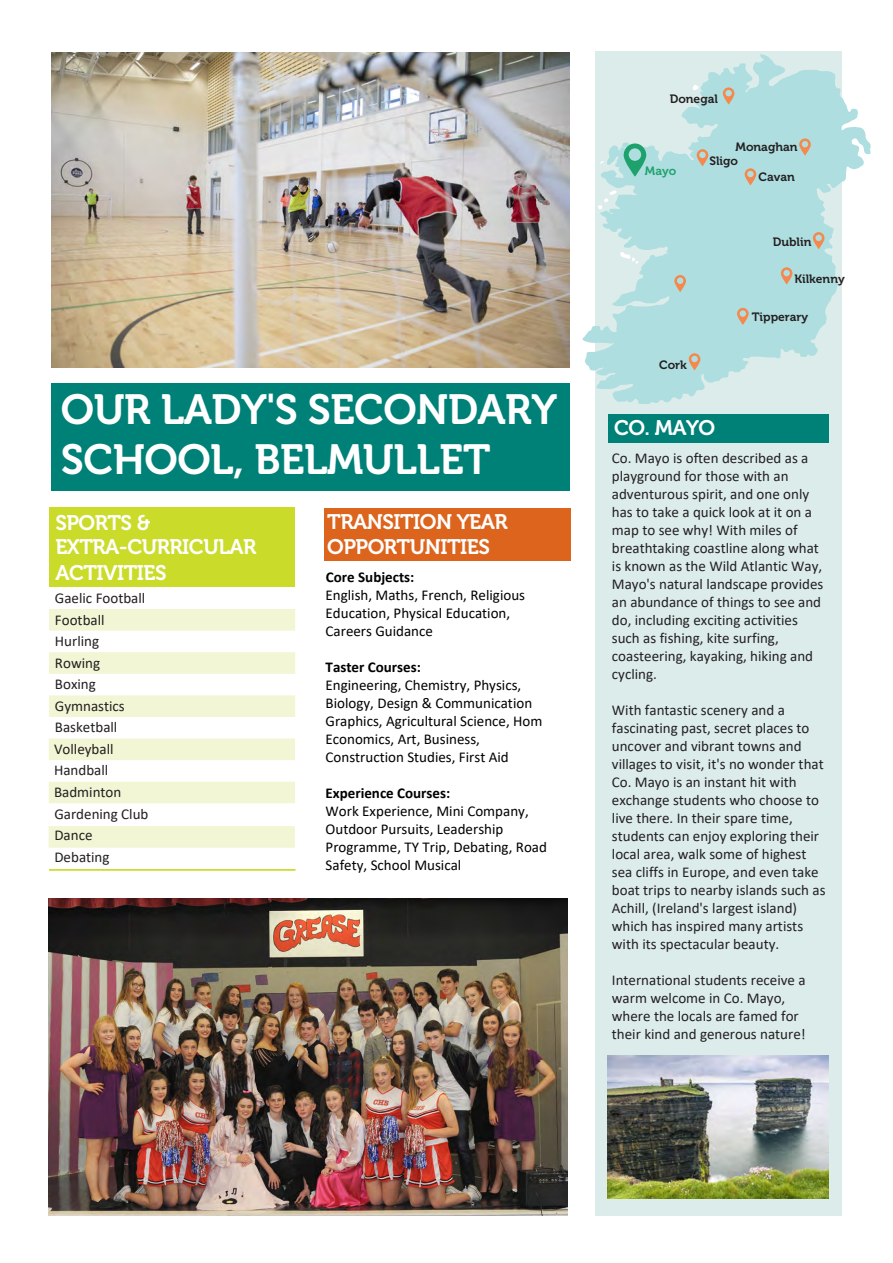
<style>
.page{position:relative;width:893px;height:1263px;background:#fff}
.page>*{position:absolute;margin:0;border:0;box-sizing:border-box;transform-origin:0 0}
.t1{font:42px/49.8px "Museo 700";letter-spacing:-.015em;color:#fff}
.t2{font:21px/25px "Museo 700";letter-spacing:-.025em;color:#fff}
.t3{font:15px/18px "Calibri";color:#231f20}
.t4{font:15px/18px "Calibri";color:#000}
.t5{font:700 15px "Calibri";color:#000}
.t6{font:12px "Museo 700";color:#231f20}
.t7{font:12px "Museo 700";color:#231f20}
.t8{font:12px "Museo 700";color:#1ea16c}
.s1{font-style:inherit}
</style>
<div class="page">
<div style="left:595px;top:51px;width:247px;height:1164px;background:#dceceb"></div>
<div style="left:49px;top:508px;width:246px;height:79px;background:#cadb2a"></div>
<div style="left:51px;top:383px;width:519px;height:107px;background:#008177"></div>
<div style="left:324px;top:508px;width:246px;height:52px;background:#dc641c"></div>
<svg style="left:49px;top:609px;width:246px;height:108px;fill:#f2f6d5"></svg>
<div style="left:608px;top:415px;width:221px;height:28px;background:#008177"></div>
<svg style="left:583px;top:54px;width:288px;height:350px;fill:#aedee0"></svg>
<svg style="left:596px;top:190px;width:21px;height:19px"></svg>
<svg style="left:693px;top:84px;width:6px;height:6px"></svg>
<svg style="left:674px;top:275px;width:12px;height:17px"></svg>
<svg style="left:813px;top:232px;width:11px;height:17px"></svg>
<svg style="left:737px;top:308px;width:12px;height:17px"></svg>
<svg style="left:781px;top:267px;width:11px;height:17px"></svg>
<svg style="left:745px;top:168px;width:11px;height:17px"></svg>
<svg style="left:799px;top:138px;width:12px;height:18px"></svg>
<svg style="left:697px;top:149px;width:11px;height:17px"></svg>
<svg style="left:723px;top:87px;width:11px;height:18px"></svg>
<svg style="left:624px;top:143px;width:22px;height:34px"></svg>
<div style="left:49px;top:826px;width:246px;height:22px;background:#f2f6d5"></div>
<hr style="left:249px;top:870px;width:46px;height:1px;background:#cadb2a">
<svg style="left:49px;top:738px;width:246px;height:66px"></svg>
<hr style="left:49px;top:870px;width:200px;height:1px;background:#cadb2a">
<svg style="left:689px;top:353px;width:11px;height:17px"></svg>
<img style="left:51px;top:52px;width:518px;height:315px">
<img style="left:49px;top:898px;width:519px;height:317px">
<img style="left:608px;top:1055px;width:221px;height:143px">
<h1 class="t1" style="left:61px;top:385px;width:498px">OUR LADY'S SECONDARY<br>SCHOOL, BELMULLET</h1>
<p class="t2" style="left:55px;top:510px;width:203px"><span class="s1">S</span>PORTS &amp;<br>EXTRA-CURRICULAR<br>ACTIVITIES</p>
<p class="t3" style="left:55px;top:588px;width:92px">Gaelic Football</p>
<p class="t3" style="left:55px;top:610px;width:51px">Football</p>
<p class="t3" style="left:55px;top:632px;width:46px">Hurling</p>
<p class="t3" style="left:55px;top:653px;width:47px">Rowing</p>
<p class="t3" style="left:55px;top:675px;width:42px">Boxing</p>
<p class="t3" style="left:55px;top:696px;width:71px">Gymnastics</p>
<p class="t3" style="left:55px;top:718px;width:64px">Basketball</p>
<p class="t3" style="left:54px;top:738px;width:96px;line-height:21.6px">Volleyball<br>Handball<br>Badminton<br>Gardening Club<br>Dance<br>Debating</p>
<p class="t2" style="left:327px;top:509px;width:182px">TRANSITION YEAR<br>OPPORTUNITIES</p>
<p class="t5" style="left:326px;top:567px;width:90px">Core Subjects:</p>
<p class="t4" style="left:326px;top:586px;width:201px">English, Maths, French, Religious<br>Education, Physical Education,<br>Careers Guidance</p>
<p class="t5" style="left:326px;top:656px;width:97px">Taster Courses:</p>
<p class="t4" style="left:326px;top:675px;width:218px">Engineering, Chemistry, Physics, Biology, Design &amp; Communication Graphics, Agricultural Science, Hom Economics, Art, Business, Construction Studies, First Aid</p>
<p class="t5" style="left:326px;top:782px;width:126px">Experience Courses:</p>
<p class="t4" style="left:326px;top:801px;width:223px">Work Experience, Mini Company,<br>Outdoor Pursuits, Leadership<br>Programme, TY Trip, Debating, Road<br>Safety, School Musical</p>
<p class="t7" style="left:670px;top:92px;width:50px">Donegal</p>
<p class="t6" style="left:735px;top:140px;width:64px">Monaghan</p>
<p class="t8" style="left:645px;top:164px;width:33px">Mayo</p>
<p class="t7" style="left:659px;top:358px;width:29px">Cork</p>
<p class="t6" style="left:709px;top:154px;width:30px">Sligo</p>
<p class="t6" style="left:758px;top:170px;width:38px">Cavan</p>
<p class="t7" style="left:773px;top:235px;width:40px">Dublin</p>
<p class="t6" style="left:794px;top:272px;width:52px">Kilkenny</p>
<p class="t6" style="left:752px;top:310px;width:58px">Tipperary</p>
<p class="t2" style="left:614px;top:416px;width:103px">CO. MAYO</p>
<p class="t3" style="left:612px;top:449px;width:213px">Co. Mayo is often described as a playground for those with an adventurous spirit, and one only has to take a quick look at it on a map to see why! With miles of breathtaking coastline along what is known as the Wild Atlantic Way,<br>Mayo's natural landscape provides an abundance of things to see and do, including exciting activities such as fishing, kite surfing, coasteering, kayaking, hiking and cycling.</p>
<p class="t3" style="left:612px;top:701px;width:215px">With fantastic scenery and a fascinating past, secret places to uncover and vibrant towns and villages to visit, it's no wonder that<br>Co. Mayo is an instant hit with exchange students who choose to live there. In their spare time, students can enjoy exploring their local area, walk some of highest sea cliffs in Europe, and even take boat trips to nearby islands such as<br>Achill, (Ireland's largest island) which has inspired many artists with its spectacular beauty.</p>
<p class="t3" style="left:612px;top:971px;width:195px">International students receive a warm welcome in Co. Mayo, where the locals are famed for their kind and generous nature!</p>
</div>
